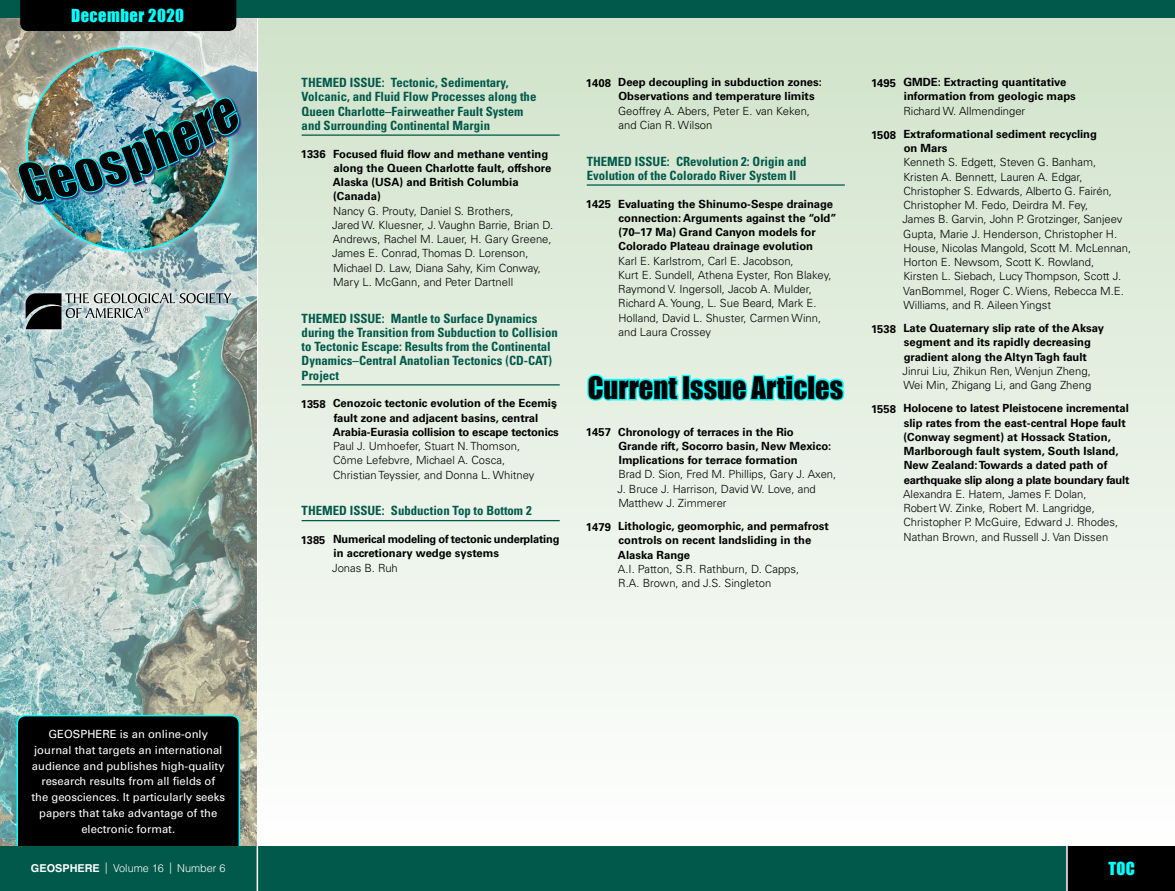
<style>
.page{position:relative;width:1175px;height:891px;background:#fff}
.page>*{position:absolute;margin:0;border:0;box-sizing:border-box;transform-origin:0 0}
.t1{font:28.5px "Impact";color:#000}
.t2{font:16.5px "Impact";letter-spacing:.03em;color:#0ff}
.TOC___Themed_Issue{font:700 condensed 12.75px/14.2px "Univers LT Std";color:#00594a}
.t3{font:300 11.25px/14.2px "Univers LT Std";color:#000}
.t4{font:700 11.25px/14.2px "Univers LT Std";color:#000}
.Geophere_Mission{font:11.25px/15.8px "Univers LT Std";color:#fff;text-align:center}
.t5{font:300 10.8px "Helvetica LT Std";color:#fff}
.s1{font-family:"Arial";font-size:10.95px}
.s2{font-weight:700}
.s3{font-size:11.25px}
</style>
<div class="page">
<div style="left:256px;top:0;width:918px;height:846px;background:linear-gradient(to bottom,#cfe2c9,#fefefe)"></div>
<div style="left:0;top:846px;width:1174px;height:45px;background:#00594a"></div>
<hr style="left:256px;top:0;width:2px;height:891px;background:#fff">
<div style="left:0;top:0;width:1174px;height:18px;background:#00594a"></div>
<img style="left:0;top:18px;width:256px;height:828px">
<div style="left:17px;top:38px;width:223px;height:223px;background:#fff;opacity:.75"></div>
<img style="left:27px;top:48px;width:203px;height:202px;border-radius:101px">
<div style="left:18px;top:98px;width:223px;height:107px;background:#272972;opacity:.75"></div>
<div style="left:18px;top:162px;width:39px;height:44px;background:#272972;opacity:.75"></div>
<div style="left:212px;top:98px;width:30px;height:40px;background:#272972;opacity:.75"></div>
<img style="left:18px;top:97px;width:221px;height:106px">
<div style="left:20px;top:0;width:216px;height:31px;background:#000"></div>
<div style="left:1066px;top:846px;width:108px;height:45px;background:#000"></div>
<hr style="left:1066px;top:846px;width:1px;height:45px;background:#fff">
<hr style="left:302px;top:134px;width:258px;height:2px;background:#00594a">
<hr style="left:302px;top:384px;width:258px;height:2px;background:#00594a">
<hr style="left:302px;top:520px;width:258px;height:1px;background:#00594a">
<hr style="left:586px;top:184px;width:258px;height:2px;background:#00594a">
<svg style="left:585px;top:372px;width:95px;height:31px"></svg>
<div style="left:681px;top:375px;width:9px;height:25px;border:3px solid #0ff"></div>
<svg style="left:687px;top:354px;width:159px;height:49px"></svg>
<svg style="left:21px;top:289px;width:215px;height:45px"></svg>
<svg style="left:26px;top:293px;width:205px;height:36px"></svg>
<div style="left:16px;top:714px;width:225px;height:132px;background:#000"></div>
<h2 class="t2" style="left:71px;top:3px;width:114px">December 2020</h2>
<p class="Geophere_Mission" style="left:32px;top:726px;width:195px">GEOSPHERE is an online-only journal that targets an international audience and publishes high‑quality research results from all fields of the geosciences. It particularly seeks papers that take advantage of the electronic format.</p>
<p class="TOC___Themed_Issue" style="left:302px;top:76px;width:236px">THEMED ISSUE: Tectonic, Sedimentary, Volcanic, and Fluid Flow Processes along the Queen Charlotte–Fairweather Fault System and Surrounding Continental Margin</p>
<p class="t4" style="left:333px;top:147px;width:220px;text-indent:-32px">1336 Focused fluid flow and methane venting along the Queen Charlotte fault, offshore<br>Alaska (USA) and British Columbia (Canada)</p>
<p class="t3" style="left:332px;top:204px;width:222px">Nancy G. Prouty, Daniel S. Brothers,<br>Jared W. Kluesner, J. Vaughn Barrie, Brian D.<br>Andrews, Rachel M. Lauer, H. Gary Greene, James E. Conrad, Thomas D. Lorenson, Michael D. Law, Diana Sahy, Kim Conway, Mary L. McGann, and Peter Dartnell</p>
<p class="TOC___Themed_Issue" style="left:302px;top:311px;width:258px">THEMED ISSUE: Mantle to Surface Dynamics during the Transition from Subduction to Collision to Tectonic Escape: Results from the Continental Dynamics–Central Anatolian Tectonics (CD-CAT)<br>Project</p>
<p class="t4" style="left:333px;top:396px;width:227px;text-indent:-32px">1358 Cenozoic tectonic evolution of the Ecemi<span class="s1">ş </span>fault zone and adjacent basins, central<br>Arabia-Eurasia collision to escape tectonics</p>
<p class="t3" style="left:333px;top:439px;width:203px">Paul J. Umhoefer, Stuart N. Thomson,<br>Côme Lefebvre, Michael A. Cosca,<br>Christian Teyssier, and Donna L. Whitney</p>
<p class="TOC___Themed_Issue" style="left:302px;top:504px;width:231px">THEMED ISSUE: Subduction Top to Bottom 2</p>
<p class="t4" style="left:334px;top:532px;width:227px;text-indent:-33px">1385 Numerical modeling of tectonic underplating in accretionary wedge systems</p>
<p class="t3" style="left:332px;top:561px;width:67px">Jonas B. Ruh</p>
<p class="t4" style="left:618px;top:75px;width:205px;text-indent:-33px">1408 Deep decoupling in subduction zones:<br>Observations and temperature limits</p>
<p class="t3" style="left:618px;top:104px;width:193px">Geoffrey A. Abers, Peter E. van Keken, and Cian R. Wilson</p>
<p class="TOC___Themed_Issue" style="left:586px;top:154px;width:221px">THEMED ISSUE: CRevolution 2: Origin and<br>Evolution of the Colorado River System II</p>
<p class="t4" style="left:618px;top:197px;width:220px;text-indent:-32px">1425 Evaluating the Shinumo-Sespe drainage connection: Arguments against the “old” (70–17 Ma) Grand Canyon models for Colorado Plateau drainage evolution</p>
<p class="t3" style="left:618px;top:254px;width:215px">Karl E. Karlstrom, Carl E. Jacobson,<br>Kurt E. Sundell, Athena Eyster, Ron Blakey, Raymond V. Ingersoll, Jacob A. Mulder, Richard A. Young, L. Sue Beard, Mark E.<br>Holland, David L. Shuster, Carmen Winn, and Laura Crossey</p>
<p class="t1" style="left:588px;top:366px;width:257px">Current Issue Articles</p>
<p class="t4" style="left:618px;top:425px;width:214px;text-indent:-33px">1457 Chronology of terraces in the Rio<br>Grande rift, Socorro basin, New Mexico:<br>Implications for terrace formation</p>
<p class="t3" style="left:617px;top:467px;width:220px">Brad D. Sion, Fred M. Phillips, Gary J. Axen,<br>J. Bruce J. Harrison, David W. Love, and<br>Matthew J. Zimmerer</p>
<p class="t4" style="left:618px;top:519px;width:212px;text-indent:-32px">1479 Lithologic, geomorphic, and permafrost controls on recent landsliding in the<br>Alaska Range</p>
<p class="t3" style="left:618px;top:562px;width:183px">A.I. Patton, S.R. Rathburn, D. Capps,<br>R.A. Brown, and J.S. Singleton</p>
<p class="t4" style="left:904px;top:75px;width:173px;text-indent:-33px">1495 GMDE: Extracting quantitative information from geologic maps</p>
<p class="t3" style="left:903px;top:104px;width:123px">Richard W. Allmendinger</p>
<p class="t4" style="left:903px;top:127px;width:195px;text-indent:-33px">1508 Extraformational sediment recycling on Mars</p>
<p class="t3" style="left:902px;top:155px;width:230px">Kenneth S. Edgett, Steven G. Banham, Kristen A. Bennett, Lauren A. Edgar, Christopher S. Edwards, Alberto G. Fairén, Christopher M. Fedo, Deirdra M. Fey,<br>James B. Garvin, John P. Grotzinger, Sanjeev Gupta, Marie J. Henderson, Christopher H.<br>House, Nicolas Mangold, Scott M. McLennan, Horton E. Newsom, Scott K. Rowland,<br>Kirsten L. Siebach, Lucy Thompson, Scott J.<br>VanBommel, Roger C. Wiens, Rebecca M.E.<br>Williams, and R. Aileen Yingst</p>
<p class="t4" style="left:903px;top:321px;width:202px;text-indent:-33px">1538 Late Quaternary slip rate of the Aksay segment and its rapidly decreasing gradient along the Altyn Tagh fault</p>
<p class="t3" style="left:902px;top:364px;width:190px">Jinrui Liu, Zhikun Ren, Wenjun Zheng,<br>Wei Min, Zhigang Li, and Gang Zheng</p>
<p class="t4" style="left:903px;top:401px;width:228px;text-indent:-32px">1558 Holocene to latest Pleistocene incremental slip rates from the east-central Hope fault (Conway segment) at Hossack Station, Marlborough fault system, South Island, New Zealand: Towards a dated path of earthquake slip along a plate boundary fault</p>
<p class="t3" style="left:903px;top:487px;width:217px">Alexandra E. Hatem, James F. Dolan, Robert W. Zinke, Robert M. Langridge, Christopher P. McGuire, Edward J. Rhodes, Nathan Brown, and Russell J. Van Dissen</p>
<p class="t5" style="left:31px;top:862px;width:196px"><span class="s2">GEOSPHERE</span> <span class="s3">|</span> Volume 16 <span class="s3">|</span> Number 6</p>
<h2 class="t2" style="left:1108px;top:856px;width:28px">TOC</h2>
</div>
